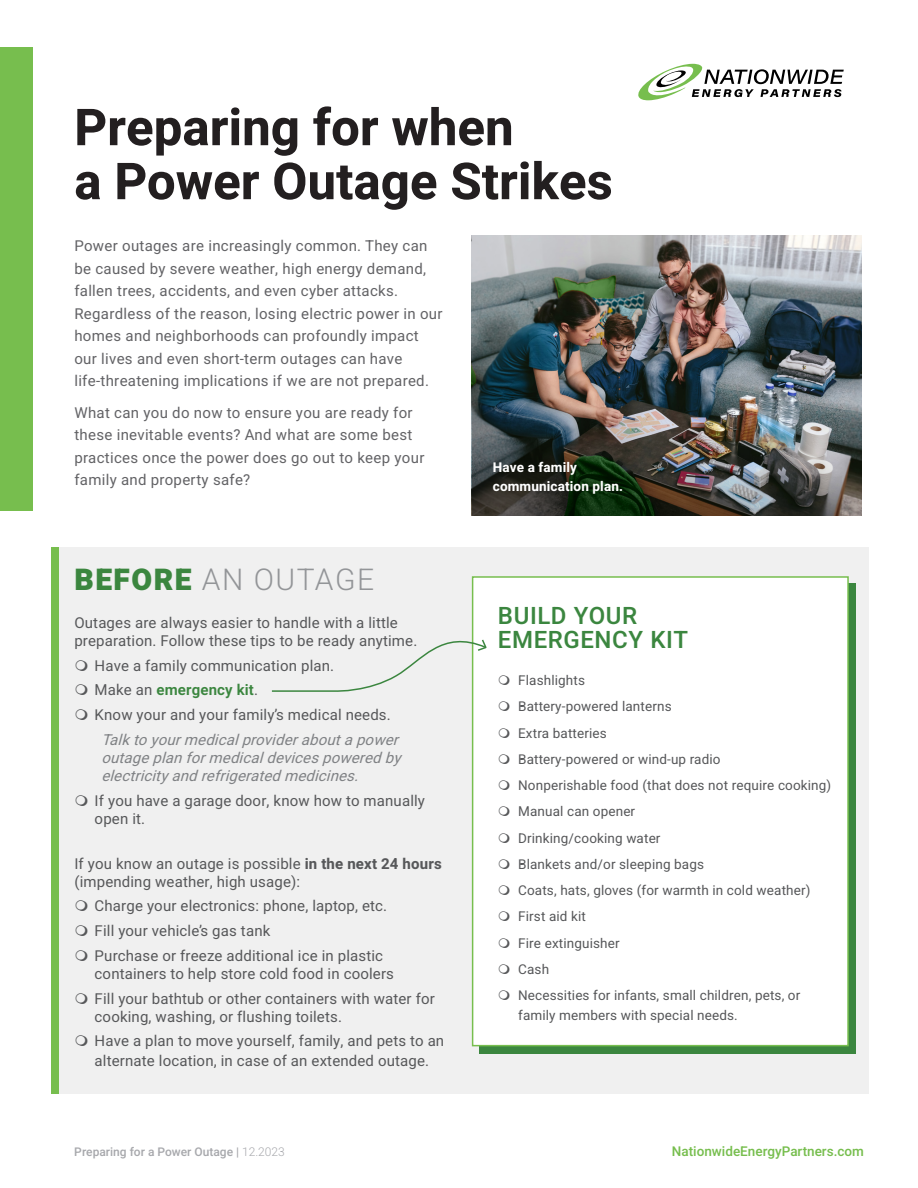
<style>
.page{position:relative;width:918px;height:1188px;background:#fff}
.page>*{position:absolute;margin:0;border:0;box-sizing:border-box;transform-origin:0 0}
.t1{font:700 51px/54px "Heebo";color:#231f20}
.t2{font:300 30px "Heebo";letter-spacing:.05em;color:#939598}
.t3{font:500 24px/24px "Heebo";letter-spacing:.025em;color:#3b863f}
.Paragraph{font:15px/18px "Heebo";letter-spacing:.01em;color:#57585a}
.t4{font:15px/22.5px "Heebo";letter-spacing:.02em;color:#636366}
.Italicized__Detail__Tabbed{font:italic 15px/18px "Heebo";color:#808285}
.t5{font:600 15px "Heebo";letter-spacing:.01em;color:#3b863f}
.t6{font:13.5px/19.5px "Heebo";letter-spacing:.01em;color:#57585a}
.Bullet_Check{font:700 13.5px/19.5px "Heebo";letter-spacing:.01em;color:#fff}
.t7{font:500 13.5px "Heebo";color:#77be4e}
.t8{font:500 12px "Heebo";color:#a8a9ad}
.s1{font-weight:900;color:#3b863f}
.s2{font-weight:400;color:#57585a}
.s3{font-weight:700}
.s4{font-weight:300}
</style>
<div class="page">
<div style="left:0;top:47px;width:32px;height:464px;background:#77be4e"></div>
<img style="left:472px;top:235px;width:390px;height:280px">
<img style="left:472px;top:366px;width:370px;height:149px">
<svg style="left:638px;top:64px;width:206px;height:36px"></svg>
<div style="left:55px;top:547px;width:814px;height:546px;background:#f0f0f0"></div>
<div style="left:51px;top:547px;width:8px;height:546px;background:#77be4e"></div>
<div style="left:479px;top:583px;width:376px;height:471px;background:#3b863f"></div>
<div style="left:472px;top:576px;width:377px;height:470px;background:#fff;border:2px solid #77be4e"></div>
<svg style="left:271px;top:628px;width:216px;height:65px"></svg>
<p class="t1" style="left:74px;top:101px;width:540px">Preparing for when<br>a Power Outage Strikes</p>
<p class="t4" style="left:74px;top:235px;width:370px">Power outages are increasingly common. They can be caused by severe weather, high energy demand, fallen trees, accidents, and even cyber attacks.<br>Regardless of the reason, losing electric power in our homes and neighborhoods can profoundly impact our lives and even short-term outages can have life-threatening implications if we are not prepared.</p>
<p class="t4" style="left:74px;top:401px;width:352px">What can you do now to ensure you are ready for these inevitable events? And what are some best practices once the power does go out to keep your family and property safe?</p>
<p class="t2" style="left:74px;top:559px;width:301px"><span class="s1">BEFORE</span> AN OUTAGE</p>
<p class="Paragraph" style="left:74px;top:613px;width:344px">Outages are always easier to handle with a little preparation. Follow these tips to be ready anytime.</p>
<p class="Paragraph" style="left:95px;top:656px;width:241px">Have a family communication plan.</p>
<p class="t5" style="left:95px;top:680px;width:165px"><span class="s2">Make an</span> emergency kit<span class="s2">.</span></p>
<p class="Paragraph" style="left:95px;top:706px;width:298px">Know your and your family’s medical needs.</p>
<p class="Italicized__Detail__Tabbed" style="left:101px;top:730px;width:306px">Talktoyourmedicalprovideraboutapower outageplanformedicaldevicespoweredby electricityandrefrigeratedmedicines.</p>
<p class="Paragraph" style="left:95px;top:791px;width:332px">If you have a garage door, know how to manually open it.</p>
<p class="Paragraph" style="left:74px;top:854px;width:369px">If you know an outage is possible <span class="s3">in the next 24 hours </span>(impending weather, high usage):</p>
<p class="Paragraph" style="left:95px;top:897px;width:294px">Charge your electronics: phone, laptop, etc.</p>
<p class="Paragraph" style="left:95px;top:922px;width:177px">Fill your vehicle’s gas tank</p>
<p class="Paragraph" style="left:95px;top:946px;width:301px">Purchase or freeze additional ice in plastic containers to help store cold food in coolers</p>
<p class="Paragraph" style="left:95px;top:989px;width:342px">Fill your bathtub or other containers with water for cooking, washing, or flushing toilets.</p>
<p class="Paragraph" style="left:95px;top:1031px;width:351px;line-height:19.5px">Have a plan to move yourself, family, and pets to an alternate location, in case of an extended outage.</p>
<p class="t8" style="left:74px;top:1143px;width:212px">Preparing for a Power Outage | <span class="s4">12.2023</span></p>
<p class="Bullet_Check" style="left:493px;top:458px;width:132px">Have a family communication plan.</p>
<p class="t3" style="left:498px;top:604px;width:192px">BUILD YOUR<br>EMERGENCY KIT</p>
<p class="t6" style="left:518px;top:670px;width:68px">Flashlights</p>
<p class="t6" style="left:518px;top:697px;width:155px">Battery-powered lanterns</p>
<p class="t6" style="left:518px;top:723px;width:90px">Extra batteries</p>
<p class="t6" style="left:518px;top:749px;width:204px">Battery-powered or wind-up radio</p>
<p class="t6" style="left:518px;top:775px;width:315px">Nonperishable food (that does not require cooking)</p>
<p class="t6" style="left:518px;top:802px;width:119px">Manual can opener</p>
<p class="t6" style="left:518px;top:828px;width:144px">Drinking/cooking water</p>
<p class="t6" style="left:518px;top:854px;width:187px">Blankets and/or sleeping bags</p>
<p class="t6" style="left:518px;top:880px;width:294px">Coats, hats, gloves (for warmth in cold weather)</p>
<p class="t6" style="left:518px;top:907px;width:69px">First aid kit</p>
<p class="t6" style="left:518px;top:933px;width:103px">Fire extinguisher</p>
<p class="t6" style="left:518px;top:959px;width:32px">Cash</p>
<p class="t6" style="left:518px;top:985px;width:284px">Necessities for infants, small children, pets, or family members with special needs.</p>
<p class="t7" style="left:672px;top:1141px;width:194px">NationwideEnergyPartners.com</p>
</div>
